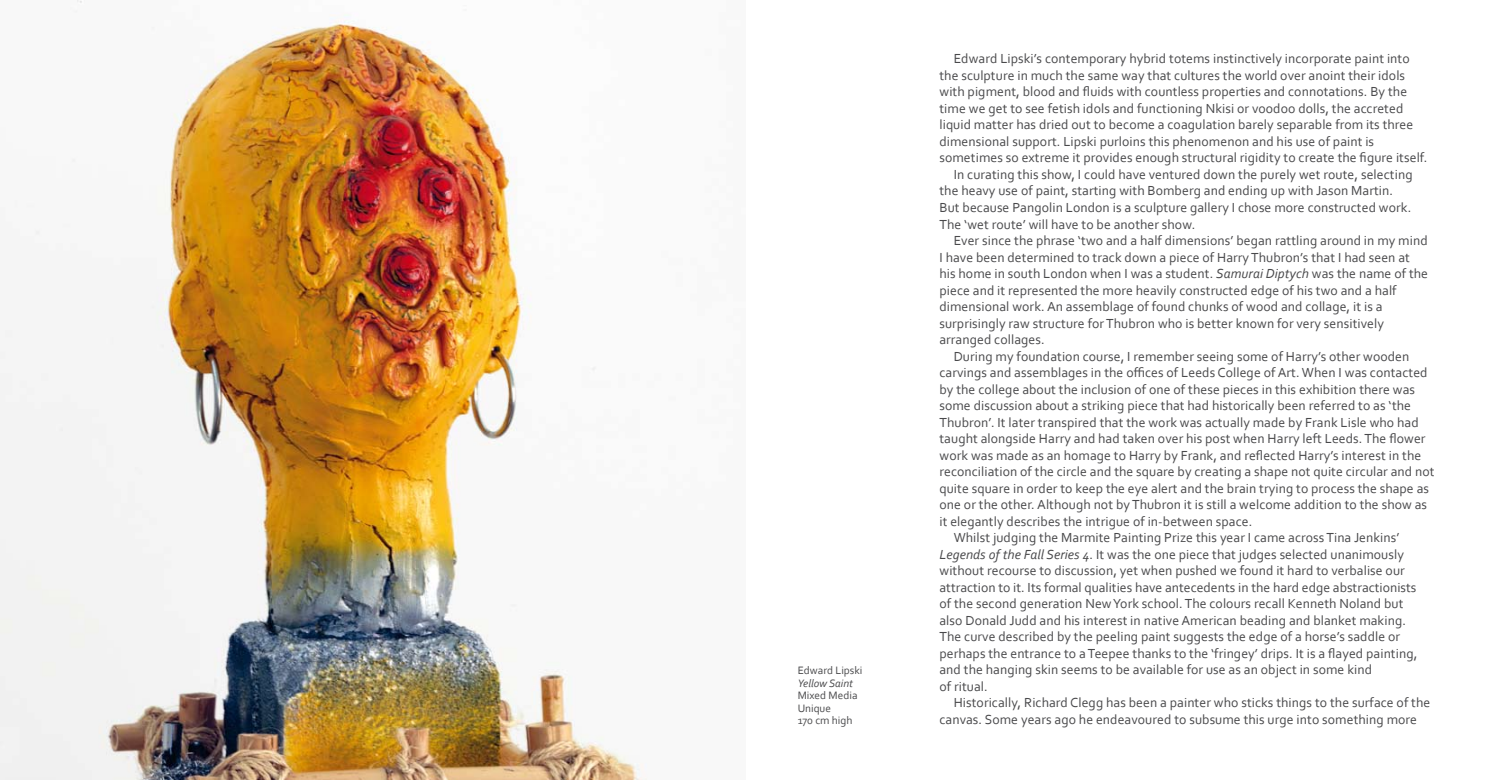
<style>
.page{position:relative;width:1489px;height:780px;background:#fff}
.page>*{position:absolute;margin:0;border:0;box-sizing:border-box;transform-origin:0 0}
.t1{font:13.75px "Corbel";letter-spacing:.005em;color:#49494b}
.t2{font:11.25px/12.5px "Corbel";color:#4b4b4d}
.t3{font:italic 11.25px "Corbel";color:#4b4b4d}
.s1{font-style:italic}
</style>
<div class="page">
<img style="left:0;top:0;width:647px;height:780px">
<p class="t2" style="left:797px;top:664px;width:66px">Edward Lipski</p>
<p class="t3" style="left:797px;top:676px;width:57px">Yellow Saint</p>
<p class="t2" style="left:797px;top:689px;width:61px">Mixed Media<br>Unique<br>170 cm high</p>
<p class="t1" style="left:953px;top:50px;width:457px">Edward Lipski’s contemporary hybrid totems instinctively incorporate paint into</p>
<p class="t1" style="left:939px;top:67px;width:467px">the sculpture in much the same way that cultures the world over anoint their idols</p>
<p class="t1" style="left:939px;top:83px;width:469px">with pigment, blood and fluids with countless properties and connotations. By the</p>
<p class="t1" style="left:939px;top:100px;width:465px">time we get to see fetish idols and functioning Nkisi or voodoo dolls, the accreted</p>
<p class="t1" style="left:939px;top:116px;width:475px">liquid matter has dried out to become a coagulation barely separable from its three</p>
<p class="t1" style="left:939px;top:133px;width:436px">dimensional support. Lipski purloins this phenomenon and his use of paint is</p>
<p class="t1" style="left:939px;top:149px;width:489px">sometimes so extreme it provides enough structural rigidity to create the figure itself.</p>
<p class="t1" style="left:953px;top:166px;width:460px">In curating this show, I could have ventured down the purely wet route, selecting</p>
<p class="t1" style="left:939px;top:182px;width:455px">the heavy use of paint, starting with Bomberg and ending up with Jason Martin.</p>
<p class="t1" style="left:939px;top:199px;width:473px">But because Pangolin London is a sculpture gallery I chose more constructed work.</p>
<p class="t1" style="left:939px;top:215px;width:257px">The ‘wet route’ will have to be another show.</p>
<p class="t1" style="left:953px;top:232px;width:475px">Ever since the phrase ‘two and a half dimensions’ began rattling around in my mind</p>
<p class="t1" style="left:939px;top:248px;width:472px">I have been determined to track down a piece of Harry Thubron’s that I had seen at</p>
<p class="t1" style="left:939px;top:265px;width:490px">his home in south London when I was a student. <span class="s1">Samurai Diptych</span> was the name of the</p>
<p class="t1" style="left:939px;top:281px;width:458px">piece and it represented the more heavily constructed edge of his two and a half</p>
<p class="t1" style="left:939px;top:298px;width:444px">dimensional work. An assemblage of found chunks of wood and collage, it is a</p>
<p class="t1" style="left:939px;top:314px;width:446px">surprisingly raw structure for Thubron who is better known for very sensitively</p>
<p class="t1" style="left:939px;top:331px;width:107px">arranged collages.</p>
<p class="t1" style="left:953px;top:347px;width:457px">During my foundation course, I remember seeing some of Harry’s other wooden</p>
<p class="t1" style="left:939px;top:364px;width:489px">carvings and assemblages in the offices of Leeds College of Art. When I was contacted</p>
<p class="t1" style="left:939px;top:380px;width:477px">by the college about the inclusion of one of these pieces in this exhibition there was</p>
<p class="t1" style="left:939px;top:397px;width:473px">some discussion about a striking piece that had historically been referred to as ‘the</p>
<p class="t1" style="left:939px;top:413px;width:481px">Thubron’. It later transpired that the work was actually made by Frank Lisle who had</p>
<p class="t1" style="left:939px;top:430px;width:487px">taught alongside Harry and had taken over his post when Harry left Leeds. The flower</p>
<p class="t1" style="left:939px;top:446px;width:483px">work was made as an homage to Harry by Frank, and reflected Harry’s interest in the</p>
<p class="t1" style="left:939px;top:463px;width:496px">reconciliation of the circle and the square by creating a shape not quite circular and not</p>
<p class="t1" style="left:939px;top:479px;width:491px">quite square in order to keep the eye alert and the brain trying to process the shape as</p>
<p class="t1" style="left:939px;top:496px;width:489px">one or the other. Although not by Thubron it is still a welcome addition to the show as</p>
<p class="t1" style="left:939px;top:512px;width:314px">it elegantly describes the intrigue of in-between space.</p>
<p class="t1" style="left:953px;top:529px;width:447px">Whilst judging the Marmite Painting Prize this year I came across Tina Jenkins’</p>
<p class="t1" style="left:939px;top:545px;width:466px"><span class="s1">Legends of the Fall Series 4</span>. It was the one piece that judges selected unanimously</p>
<p class="t1" style="left:939px;top:562px;width:467px">without recourse to discussion, yet when pushed we found it hard to verbalise our</p>
<p class="t1" style="left:939px;top:578px;width:478px">attraction to it. Its formal qualities have antecedents in the hard edge abstractionists</p>
<p class="t1" style="left:939px;top:595px;width:465px">of the second generation New York school. The colours recall Kenneth Noland but</p>
<p class="t1" style="left:939px;top:611px;width:468px">also Donald Judd and his interest in native American beading and blanket making.</p>
<p class="t1" style="left:939px;top:628px;width:462px">The curve described by the peeling paint suggests the edge of a horse’s saddle or</p>
<p class="t1" style="left:939px;top:644px;width:479px">perhaps the entrance to a Teepee thanks to the ‘fringey’ drips. It is a flayed painting,</p>
<p class="t1" style="left:939px;top:661px;width:434px">and the hanging skin seems to be available for use as an object in some kind</p>
<p class="t1" style="left:939px;top:677px;width:50px">of ritual.</p>
<p class="t1" style="left:953px;top:694px;width:478px">Historically, Richard Clegg has been a painter who sticks things to the surface of the</p>
<p class="t1" style="left:939px;top:710px;width:479px">canvas. Some years ago he endeavoured to subsume this urge into something more</p>
</div>
